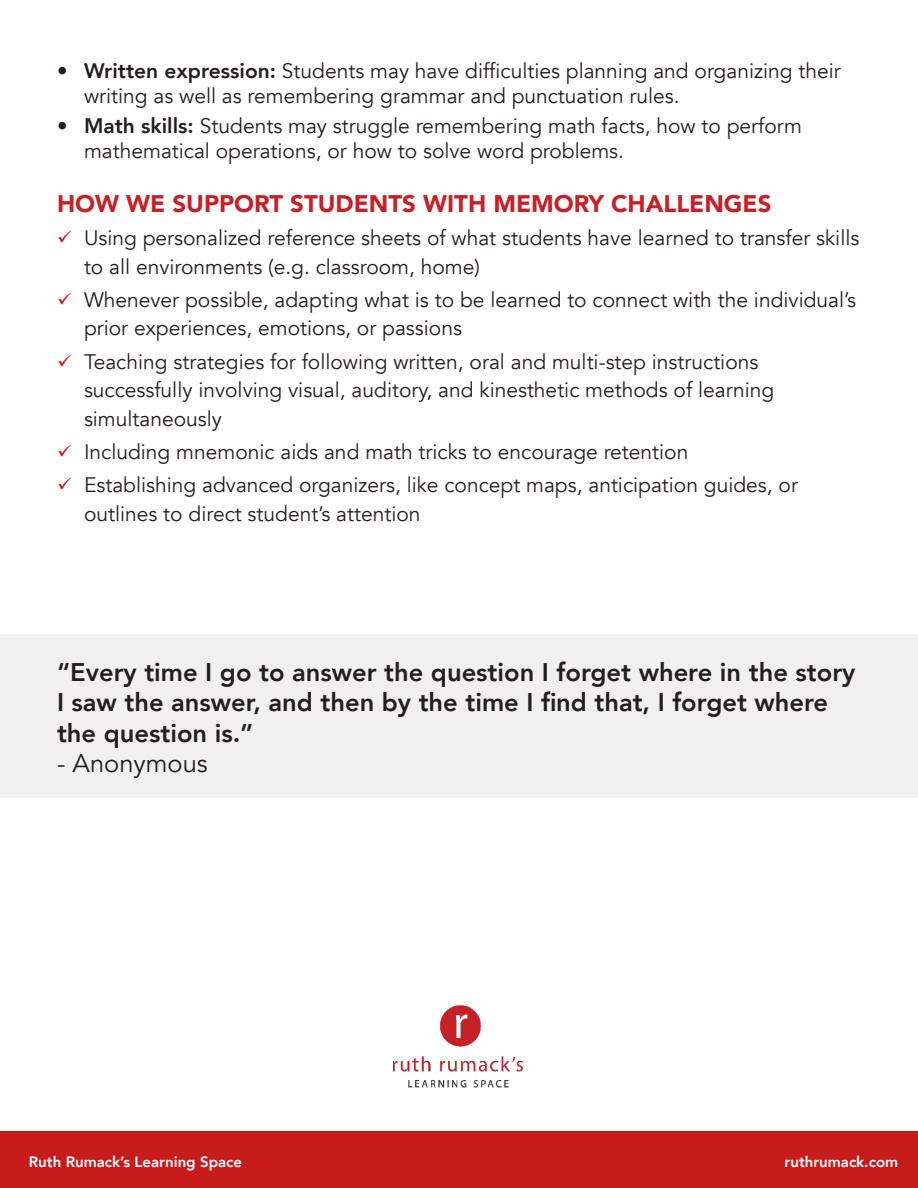
<style>
.page{position:relative;width:918px;height:1188px;background:#fff}
.page>*{position:absolute;margin:0;border:0;box-sizing:border-box;transform-origin:0 0}
.t1{font:800 25.5px/30.6px "Avenir";color:#231f20}
.t2{font:25.5px "Avenir";color:#231f20}
.t3{font:900 24px "Avenir";color:#c62127}
.t4{font:21px/28.5px "Avenir";color:#231f20}
.t5{font:800 15px "Avenir";color:#fff}
.s1{font-weight:800}
.s2{color:#c71c1c}
</style>
<div class="page">
<img style="left:392px;top:1005px;width:132px;height:83px">
<div style="left:0;top:1131px;width:918px;height:57px;background:#c71c1c"></div>
<div style="left:0;top:634px;width:918px;height:163px;background:#f0f0f1"></div>
<p class="t4" style="left:84px;top:59px;width:758px;line-height:25.2px;text-indent:-27px"><span class="s1">• Written expression:</span> Students may have difficulties planning and organizing their writing as well as remembering grammar and punctuation rules.</p>
<p class="t4" style="left:84px;top:114px;width:720px;line-height:25.2px;text-indent:-27px"><span class="s1">• Math skills:</span> Students may struggle remembering math facts, how to perform mathematical operations, or how to solve word problems.</p>
<p class="t3" style="left:57px;top:188px;width:716px">HOW WE SUPPORT STUDENTS WITH MEMORY CHALLENGES</p>
<p class="t4" style="left:84px;top:224px;width:777px;text-indent:-27px"><span class="s2">✓</span> Using personalized reference sheets of what students have learned to transfer skills to all environments (e.g. classroom, home)</p>
<p class="t4" style="left:84px;top:286px;width:774px;text-indent:-27px"><span class="s2">✓</span> Whenever possible, adapting what is to be learned to connect with the individual’s prior experiences, emotions, or passions</p>
<p class="t4" style="left:84px;top:348px;width:692px;text-indent:-27px"><span class="s2">✓</span> Teaching strategies for following written, oral and multi-step instructions successfully involving visual, auditory, and kinesthetic methods of learning simultaneously</p>
<p class="t4" style="left:57px;top:438px;width:633px"><span class="s2">✓</span> Including mnemonic aids and math tricks to encourage retention</p>
<p class="t4" style="left:84px;top:471px;width:715px;text-indent:-27px"><span class="s2">✓</span> Establishing advanced organizers, like concept maps, anticipation guides, or outlines to direct student’s attention</p>
<p class="t1" style="left:57px;top:657px;width:800px">“Every time I go to answer the question I forget where in the story<br>I saw the answer, and then by the time I find that, I forget where the question is.”</p>
<p class="t2" style="left:57px;top:747px;width:152px">- Anonymous</p>
<p class="t5" style="left:29px;top:1152px;width:215px">Ruth Rumack’s Learning Space</p>
<p class="t5" style="left:785px;top:1152px;width:115px">ruthrumack.com</p>
</div>
